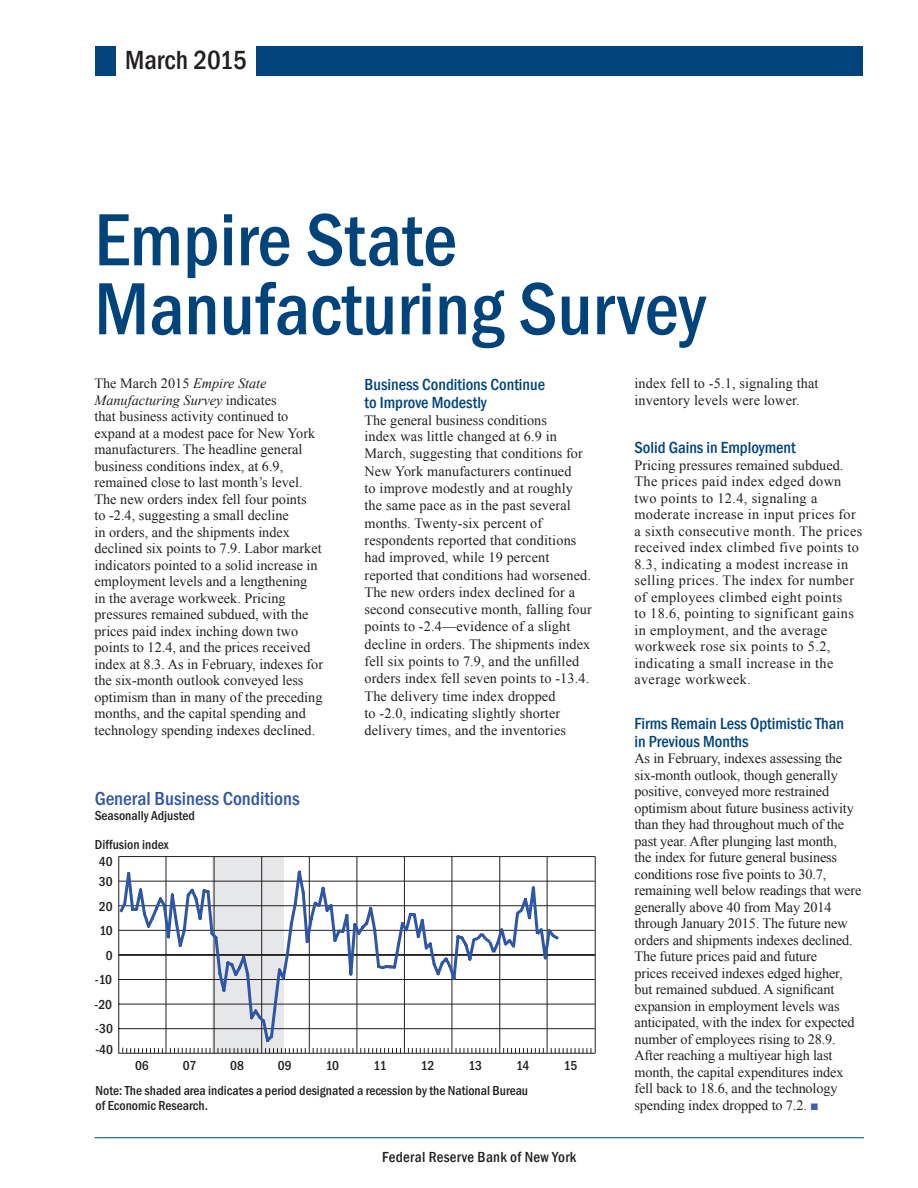
<style>
.page{position:relative;width:918px;height:1188px;background:#fff}
.page>*{position:absolute;margin:0;border:0;box-sizing:border-box;transform-origin:0 0}
.t1{font:500 condensed 76.5px/69px "Franklin Gothic";color:#00447b}
.t2{font:500 condensed 27px "Franklin Gothic";color:#231f20}
.t3{font:500 condensed 19.5px "Franklin Gothic";color:#2f56a4}
.t4{font:500 condensed 16.5px/18px "Franklin Gothic";color:#00447b}
.t5{font:500 condensed 15px "Franklin Gothic";letter-spacing:.02em;color:#231f20}
.t6{font:14.25px/16.5px "Times New Roman";color:#231f20}
.t7{font:14.25px/16.5px "Times New Roman";letter-spacing:.025em;color:#231f20}
.t8{font:500 condensed 13.5px/15px "Franklin Gothic";color:#231f20}
.s1{font-style:italic}
.s2{color:#3e5fab}
</style>
<div class="page">
<div style="left:95px;top:46px;width:768px;height:30px;background:#00447b"></div>
<hr style="left:94px;top:1137px;width:770px;height:1px;background:#00447b">
<div style="left:116px;top:44px;width:140px;height:32px;background:#fff"></div>
<div style="left:212px;top:856px;width:72px;height:197px;background:#e6e7e9"></div>
<svg style="left:122px;top:1048px;width:41px;height:5px"></svg>
<hr style="left:166px;top:857px;width:1px;height:197px;background:#231f20">
<svg style="left:170px;top:1048px;width:41px;height:5px"></svg>
<hr style="left:214px;top:857px;width:1px;height:196px;background:#231f20">
<svg style="left:218px;top:1048px;width:40px;height:5px"></svg>
<hr style="left:261px;top:856px;width:1px;height:197px;background:#231f20">
<svg style="left:265px;top:1048px;width:41px;height:5px"></svg>
<hr style="left:309px;top:856px;width:1px;height:197px;background:#231f20">
<svg style="left:313px;top:1048px;width:40px;height:5px"></svg>
<hr style="left:357px;top:856px;width:1px;height:197px;background:#231f20">
<svg style="left:360px;top:1048px;width:41px;height:5px"></svg>
<hr style="left:404px;top:856px;width:1px;height:197px;background:#231f20">
<svg style="left:408px;top:1048px;width:41px;height:5px"></svg>
<hr style="left:452px;top:856px;width:1px;height:198px;background:#231f20">
<svg style="left:456px;top:1048px;width:40px;height:5px"></svg>
<hr style="left:499px;top:856px;width:1px;height:197px;background:#231f20">
<svg style="left:503px;top:1048px;width:41px;height:5px"></svg>
<hr style="left:547px;top:856px;width:1px;height:197px;background:#231f20">
<svg style="left:551px;top:1048px;width:41px;height:5px"></svg>
<hr style="left:118px;top:857px;width:1px;height:196px;background:#231f20">
<hr style="left:119px;top:1053px;width:476px;height:1px;background:#231f20">
<hr style="left:119px;top:1028px;width:476px;height:1px;background:#231f20">
<hr style="left:119px;top:1004px;width:476px;height:1px;background:#231f20">
<hr style="left:119px;top:979px;width:476px;height:1px;background:#231f20">
<hr style="left:119px;top:954px;width:476px;height:2px;background:#231f20">
<hr style="left:119px;top:930px;width:476px;height:1px;background:#231f20">
<hr style="left:119px;top:905px;width:476px;height:1px;background:#231f20">
<hr style="left:119px;top:881px;width:476px;height:1px;background:#231f20">
<hr style="left:119px;top:856px;width:476px;height:1px;background:#231f20">
<svg style="left:118px;top:900px;width:3px;height:16px"></svg>
<svg style="left:121px;top:869px;width:356px;height:176px"></svg>
<svg style="left:470px;top:884px;width:91px;height:77px"></svg>
<hr style="left:595px;top:856px;width:1px;height:198px;background:#231f20">
<h2 class="t2" style="left:125px;top:43px;width:123px">March 2015</h2>
<h1 class="t1" style="left:94px;top:205px;width:613px">Empire State<br>Manufacturing Survey</h1>
<p class="t6" style="left:94px;top:375px;width:230px">The March 2015 <span class="s1">Empire State Manufacturing Survey</span> indicates<br>that business activity continued to expand at a modest pace for New York manufacturers. The headline general business conditions index, at 6.9, remained close to last month’s level.<br>The new orders index fell four points<br>to -2.4, suggesting a small decline<br>in orders, and the shipments index declined six points to 7.9. Labor market indicators pointed to a solid increase in employment levels and a lengthening<br>in the average workweek. Pricing pressures remained subdued, with the prices paid index inching down two points to 12.4, and the prices received index at 8.3. As in February, indexes for the six-month outlook conveyed less optimism than in many of the preceding months, and the capital spending and technology spending indexes declined.</p>
<p class="t4" style="left:364px;top:375px;width:182px">Business Conditions Continue to Improve Modestly</p>
<p class="t6" style="left:634px;top:375px;width:186px">index fell to -5.1, signaling that inventory levels were lower.</p>
<p class="t4" style="left:634px;top:439px;width:163px">Solid Gains in Employment</p>
<p class="t7" style="left:634px;top:457px;width:229px">Pricing pressures remained subdued.<br>The prices paid index edged down two points to 12.4, signaling a moderate increase in input prices for a sixth consecutive month. The prices received index climbed five points to 8.3, indicating a modest increase in selling prices. The index for number of employees climbed eight points<br>to 18.6, pointing to significant gains in employment, and the average workweek rose six points to 5.2, indicating a small increase in the average workweek.</p>
<p class="t4" style="left:634px;top:714px;width:211px">Firms Remain Less Optimistic Than in Previous Months</p>
<p class="t6" style="left:634px;top:750px;width:228px">As in February, indexes assessing the six-month outlook, though generally positive, conveyed more restrained optimism about future business activity than they had throughout much of the past year. After plunging last month,<br>the index for future general business conditions rose five points to 30.7, remaining well below readings that were generally above 40 from May 2014 through January 2015. The future new orders and shipments indexes declined.<br>The future prices paid and future<br>prices received indexes edged higher, but remained subdued. A significant expansion in employment levels was anticipated, with the index for expected number of employees rising to 28.9.<br>After reaching a multiyear high last month, the capital expenditures index fell back to 18.6, and the technology spending index dropped to 7.2. <span class="s2">■</span></p>
<p class="t6" style="left:364px;top:411px;width:229px;line-height:17.2px">The general business conditions<br>index was little changed at 6.9 in March, suggesting that conditions for New York manufacturers continued<br>to improve modestly and at roughly the same pace as in the past several months. Twenty-six percent of respondents reported that conditions had improved, while 19 percent reported that conditions had worsened.<br>The new orders index declined for a second consecutive month, falling four points to -2.4—evidence of a slight decline in orders. The shipments index fell six points to 7.9, and the unfilled orders index fell seven points to -13.4.<br>The delivery time index dropped<br>to -2.0, indicating slightly shorter delivery times, and the inventories</p>
<h3 class="t3" style="left:95px;top:786px;width:207px">General Business Conditions</h3>
<p class="t8" style="left:95px;top:808px;width:102px">Seasonally Adjusted</p>
<p class="t8" style="left:95px;top:837px;width:75px">Diffusion index</p>
<p class="t8" style="left:99px;top:854px;width:15px">40</p>
<p class="t8" style="left:99px;top:874px;width:15px">30</p>
<p class="t8" style="left:99px;top:898px;width:15px">20</p>
<p class="t8" style="left:99px;top:923px;width:15px">10</p>
<p class="t8" style="left:106px;top:948px;width:8px">0</p>
<p class="t8" style="left:95px;top:972px;width:19px">-10</p>
<p class="t8" style="left:95px;top:997px;width:19px">-20</p>
<p class="t8" style="left:95px;top:1021px;width:19px">-30</p>
<p class="t8" style="left:95px;top:1042px;width:19px">-40</p>
<p class="t8" style="left:135px;top:1058px;width:15px">06</p>
<p class="t8" style="left:183px;top:1058px;width:15px">07</p>
<p class="t8" style="left:230px;top:1058px;width:15px">08</p>
<p class="t8" style="left:278px;top:1058px;width:15px">09</p>
<p class="t8" style="left:326px;top:1058px;width:15px">10</p>
<p class="t8" style="left:373px;top:1058px;width:15px">11</p>
<p class="t8" style="left:421px;top:1058px;width:15px">12</p>
<p class="t8" style="left:468px;top:1058px;width:15px">13</p>
<p class="t8" style="left:516px;top:1058px;width:15px">14</p>
<p class="t8" style="left:564px;top:1058px;width:15px">15</p>
<p class="t8" style="left:96px;top:1083px;width:434px">Note: The shaded area indicates a period designated a recession by the National Bureau of Economic Research.</p>
<p class="t5" style="left:382px;top:1147px;width:196px">Federal Reserve Bank of New York</p>
</div>
